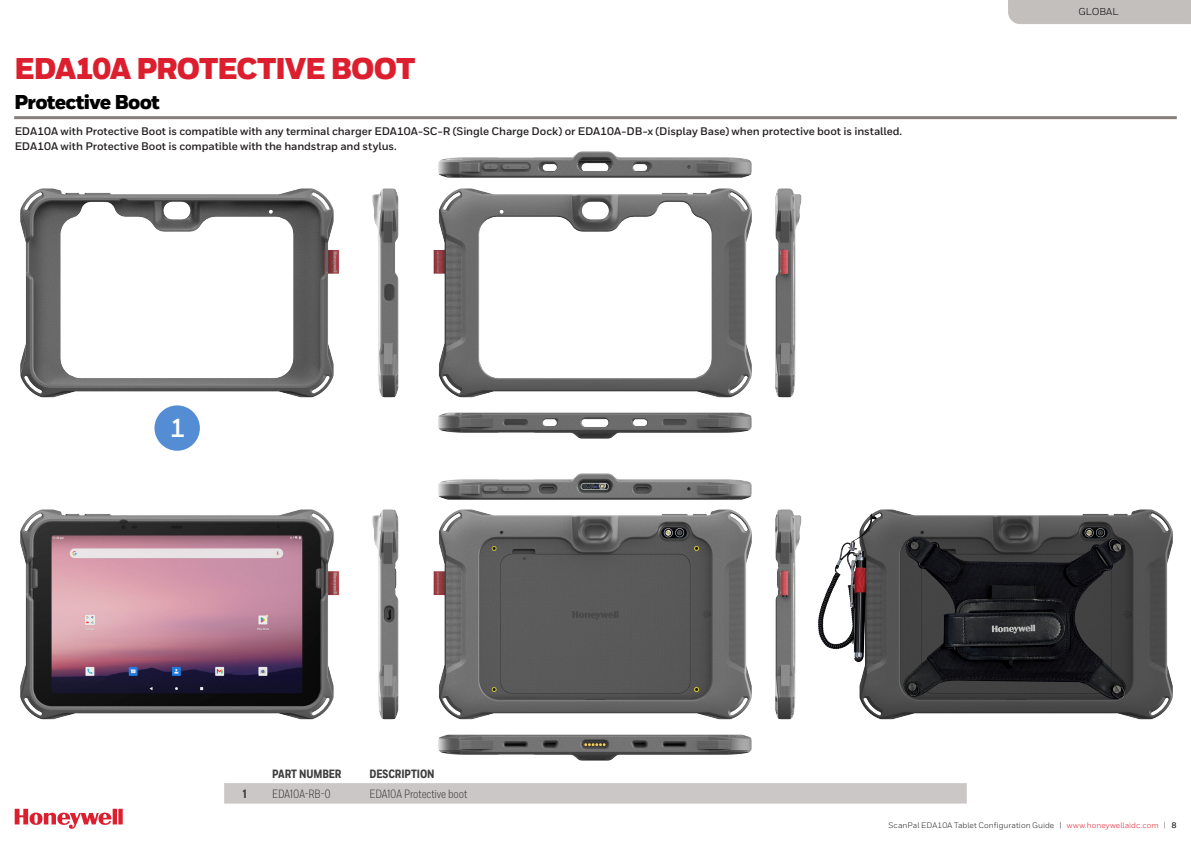
<style>
.page{position:relative;width:1191px;height:842px;background:#fff}
.page>*{position:absolute;margin:0;border:0;box-sizing:border-box;transform-origin:0 0}
.Catalog__Section_Tit{font:900 30px "Honeywell Sans";letter-spacing:-.045em;color:#dc1f2e}
.Subtitle{font:700 26px "Honeywell Sans";color:#fff}
.Catalog__Section_Sub{font:900 20px "Honeywell Sans";letter-spacing:-.04em;color:#000}
.Catalog__SKU{font:800 12px "Honeywell Cond";letter-spacing:-.005em;color:#3e3e3f}
.Catalog__Description{font:12px "Honeywell Cond";letter-spacing:-.005em;color:#3e3e3f}
.Catalog__SKU-2{font:12px "Honeywell Cond";letter-spacing:-.005em;color:#3e3e3f}
.Catalog__Heading_2{font:700 11px/15px "Honeywell Sans";letter-spacing:-.01em;color:#231f20}
.t1{font:10px "Honeywell Sans";letter-spacing:.005em;color:#000}
.t2{font:8px "Honeywell Sans";letter-spacing:.005em;color:#231f20}
.s1{color:#dc1f2e}
.s2{font-weight:700}
</style>
<div class="page">
<svg style="left:15px;top:809px;width:108px;height:20px"></svg>
<div style="left:1008px;top:0;width:183px;height:24px;background:#c2bfbd"></div>
<hr style="left:14px;top:116px;width:1162px;height:3px;background:#867f7c">
<div style="left:224px;top:783px;width:742px;height:21px;background:#cbc7c6"></div>
<img style="left:20px;top:188px;width:319px;height:210px">
<div style="left:154px;top:405px;width:46px;height:46px;background:#548dd4;border-radius:50%"></div>
<img style="left:372px;top:188px;width:27px;height:210px">
<img style="left:433px;top:188px;width:319px;height:210px">
<img style="left:775px;top:188px;width:27px;height:210px">
<img style="left:438px;top:151px;width:314px;height:27px">
<img style="left:438px;top:412px;width:314px;height:27px">
<img style="left:20px;top:509px;width:319px;height:211px">
<img style="left:372px;top:509px;width:27px;height:211px">
<img style="left:433px;top:509px;width:319px;height:211px">
<img style="left:775px;top:509px;width:398px;height:211px">
<img style="left:438px;top:473px;width:314px;height:27px">
<img style="left:438px;top:734px;width:314px;height:27px">
<p class="Catalog__Section_Tit" style="left:14px;top:50px;width:403px">EDA10A PROTECTIVE BOOT</p>
<p class="Catalog__Section_Sub" style="left:14px;top:90px;width:147px">Protective Boot</p>
<p class="Catalog__Heading_2" style="left:15px;top:124px;width:889px">EDA10A with Protective Boot is compatible with any terminal charger EDA10A-SC-R (Single Charge Dock) or EDA10A-DB-x (Display Base) when protective boot is installed.<br>EDA10A with Protective Boot is compatible with the handstrap and stylus.</p>
<p class="Subtitle" style="left:170px;top:412px;width:18px">1</p>
<p class="Catalog__SKU" style="left:272px;top:766px;width:71px">PART NUMBER</p>
<p class="Catalog__SKU" style="left:369px;top:766px;width:67px">DESCRIPTION</p>
<p class="Catalog__SKU" style="left:243px;top:786px;width:5px">1</p>
<p class="Catalog__SKU-2" style="left:272px;top:787px;width:60px">EDA10A-RB-0</p>
<p class="Catalog__Description" style="left:369px;top:787px;width:99px">EDA10A Protective boot</p>
<p class="t1" style="left:1078px;top:6px;width:42px">GLOBAL</p>
<p class="t2" style="left:888px;top:820px;width:290px">ScanPal EDA10A Tablet Configuration Guide | <span class="s1">www.honeywellaidc.com</span> | <span class="s2">8</span></p>
</div>
